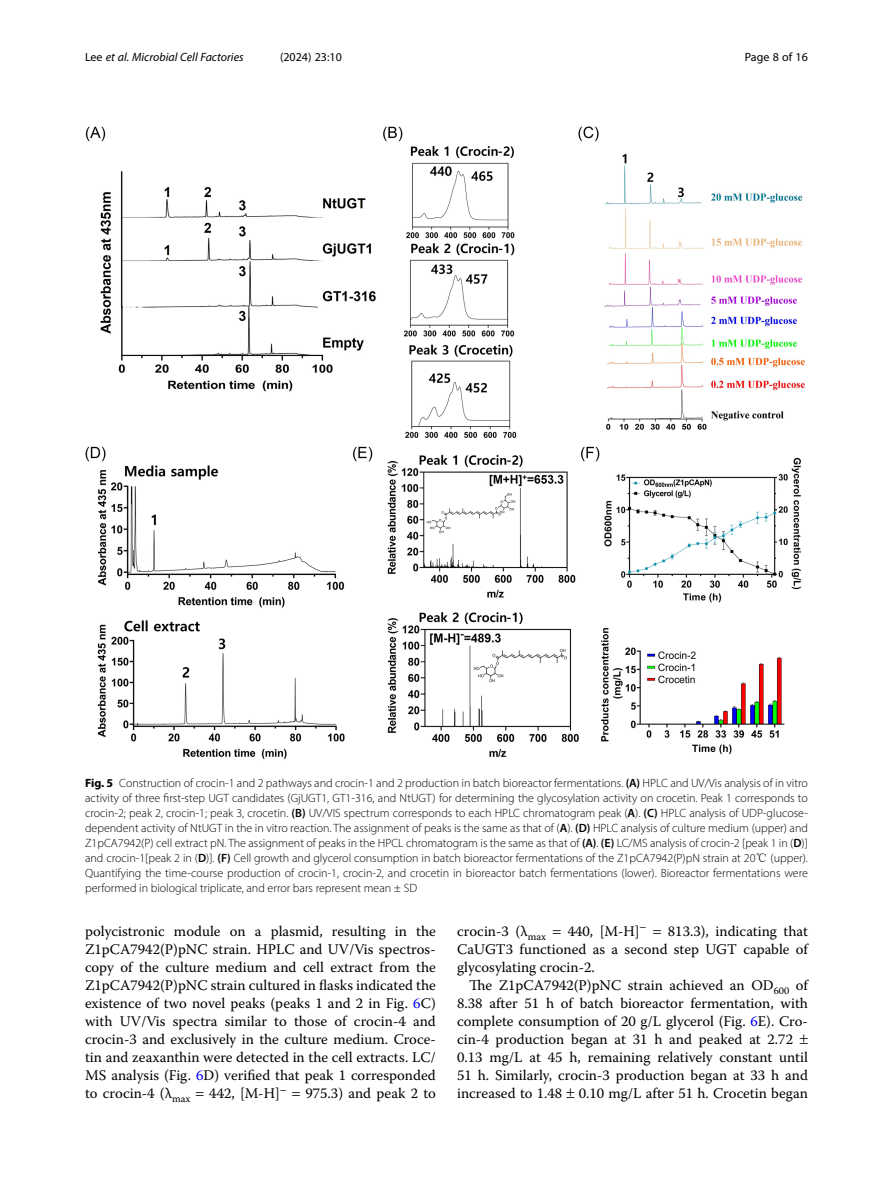
<style>
.page{position:relative;width:893px;height:1191px;background:#fff}
.page>*{position:absolute;margin:0;border:0;box-sizing:border-box;transform-origin:0 0}
.Body_Text_Indent{font:14.7px/18px "Warnock Pro";color:#000;text-align:justify}
.Figure_Caption{font:300 12px/15px "Myriad Pro";color:#000;text-align:justify}
.t1{font:italic 12px "Myriad Pro";color:#000}
.t2{font:12px "Myriad Pro";color:#000}
.s1{font-style:normal}
.s2{font-weight:700}
.s3{font-weight:600}
.s4{font-family:"Sim Sun";font-weight:400}
.s5{color:#00f}
</style>
<div class="page">
<img style="left:85px;top:126px;width:720px;height:634px">
<p class="t1" style="left:85px;top:50px;width:160px"><span class="s1">Lee</span> et al. Microbial Cell Factories</p>
<p class="t2" style="left:280px;top:50px;width:63px">(2024) 23:10</p>
<p class="t2" style="left:745px;top:50px;width:65px">Page 8 of 16</p>
<p class="Figure_Caption" style="left:85px;top:775px;width:724px"><span class="s2">Fig. 5</span> Construction of crocin-1 and 2 pathways and crocin-1 and 2 production in batch bioreactor fermentations. <span class="s3">(A)</span> HPLC and UV/Vis analysis of in vitro activity of three first-step UGT candidates (GjUGT1, GT1-316, and NtUGT) for determining the glycosylation activity on crocetin. Peak 1 corresponds to crocin-2; peak 2, crocin-1; peak 3, crocetin. <span class="s3">(B)</span> UV/VIS spectrum corresponds to each HPLC chromatogram peak (<span class="s3">A</span>). <span class="s3">(C)</span> HPLC analysis of UDP-glucose&shy;dependent activity of NtUGT in the in vitro reaction. The assignment of peaks is the same as that of (<span class="s3">A</span>). <span class="s3">(D)</span> HPLC analysis of culture medium (upper) and Z1pCA7942(P) cell extract pN. The assignment of peaks in the HPCL chromatogram is the same as that of <span class="s3">(A)</span>. <span class="s3">(E)</span> LC/MS analysis of crocin-2 [peak 1 in (<span class="s3">D</span>)] and crocin-1[peak 2 in (<span class="s3">D</span>)]. <span class="s3">(F)</span> Cell growth and glycerol consumption in batch bioreactor fermentations of the Z1pCA7942(P)pN strain at 20<span class="s4">℃</span> (upper).<br>Quantifying the time-course production of crocin-1, crocin-2, and crocetin in bioreactor batch fermentations (lower). Bioreactor fermentations were performed in biological triplicate, and error bars represent mean ± SD</p>
<p class="Body_Text_Indent" style="left:85px;top:922px;width:352px">polycistronic module on a plasmid, resulting in the Z1pCA7942(P)pNC strain. HPLC and UV/Vis spectros&shy;copy of the culture medium and cell extract from the Z1pCA7942(P)pNC strain cultured in flasks indicated the existence of two novel peaks (peaks 1 and 2 in Fig. <span class="s5">6</span>C) with UV/Vis spectra similar to those of crocin-4 and crocin-3 and exclusively in the culture medium. Croce&shy;tin and zeaxanthin were detected in the cell extracts. LC/ MS analysis (Fig. <span class="s5">6</span>D) verified that peak 1 corresponded to crocin-4 (λ<sub>max</sub></p>
<p class="Body_Text_Indent" style="left:209px;top:1084px;width:79px">442, [M-H]<sup>−</sup></p>
<p class="Body_Text_Indent" style="left:305px;top:1084px;width:132px">975.3) and peak 2 to</p>
<p class="Body_Text_Indent" style="left:457px;top:922px;width:352px;text-indent:211px">813.3), indicating that CaUGT3 functioned as a second step UGT capable of glycosylating crocin-2.</p>
<p class="Body_Text_Indent" style="left:457px;top:976px;width:352px;text-align:left;text-indent:12px">The Z1pCA7942(P)pNC strain achieved an OD<sub>600</sub> of 8.38 after 51 h of batch bioreactor fermentation, with complete consumption of 20 g/L glycerol (Fig. <span class="s5">6</span>E). Cro&shy;cin-4 production began at 31 h and peaked at 2.72<br>0.13 mg/L at 45 h, remaining relatively constant until 51 h. Similarly, crocin-3 production began at 33 h and increased to 1.48 0.10 mg/L after 51 h. Crocetin began</p>
<p class="Body_Text_Indent" style="left:457px;top:922px;width:91px">crocin-3 (λ<sub>max</sub></p>
<p class="Body_Text_Indent" style="left:568px;top:922px;width:80px">440, [M-H]<sup>−</sup></p>
</div>
